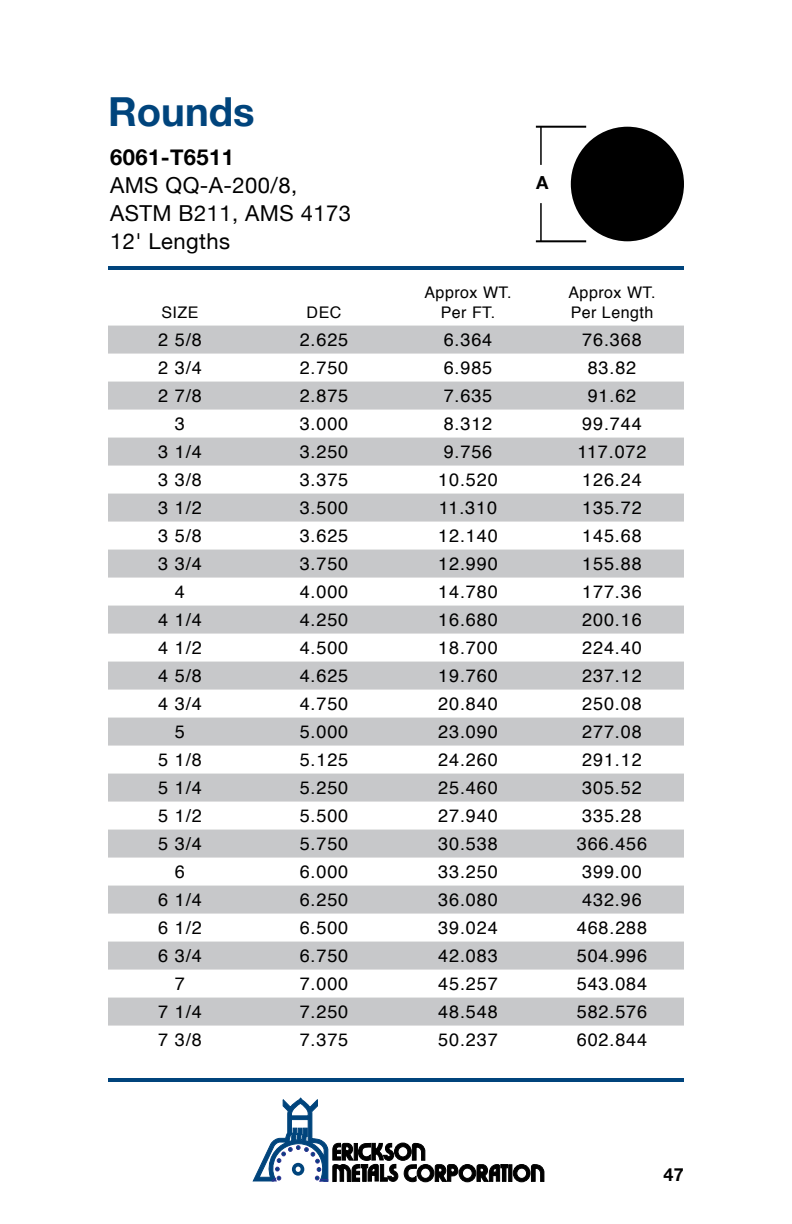
<style>
.page{position:relative;width:792px;height:1224px;background:#fff}
.page>*{position:absolute;margin:0;border:0;box-sizing:border-box;transform-origin:0 0}
.t1{font:700 40px "Helvetica Neue";color:#00447c}
.t2{font:22px/28px "Helvetica Neue";letter-spacing:.02em;color:#000}
.t3{font:700 22px "Helvetica Neue";letter-spacing:.02em;color:#000}
.t4{font:18px "Helvetica";letter-spacing:.05em;color:#000}
.t5{font:700 18px "Helvetica Neue";color:#000}
.t6{font:16px/19.2px "Helvetica";letter-spacing:.03em;color:#000;text-align:center}
</style>
<div class="page">
<div style="left:509px;top:1165px;width:3px;height:17px;border:1px solid #000"></div>
<svg style="left:531px;top:1164px;width:13px;height:18px"></svg>
<div style="left:513px;top:1165px;width:17px;height:17px;background:#000;border-radius:50%"></div>
<div style="left:513px;top:1164px;width:17px;height:18px;border:1px solid #000;border-radius:50%"></div>
<div style="left:517px;top:1168px;width:10px;height:10px;background:#fff;border-radius:50%"></div>
<div style="left:517px;top:1168px;width:10px;height:10px;border:1px solid #000;border-radius:50%"></div>
<div style="left:459px;top:1165px;width:17px;height:17px;background:#000;border-radius:50%"></div>
<div style="left:459px;top:1164px;width:17px;height:18px;border:1px solid #000;border-radius:50%"></div>
<div style="left:462px;top:1168px;width:10px;height:10px;background:#fff;border-radius:50%"></div>
<div style="left:462px;top:1168px;width:10px;height:10px;border:1px solid #000;border-radius:50%"></div>
<div style="left:417px;top:1165px;width:17px;height:17px;background:#000;border-radius:50%"></div>
<div style="left:417px;top:1164px;width:17px;height:18px;border:1px solid #000;border-radius:50%"></div>
<div style="left:421px;top:1168px;width:9px;height:10px;background:#fff;border-radius:50%"></div>
<div style="left:421px;top:1168px;width:9px;height:10px;border:1px solid #000;border-radius:50%"></div>
<svg style="left:435px;top:1164px;width:23px;height:18px"></svg>
<svg style="left:477px;top:1164px;width:31px;height:18px"></svg>
<svg style="left:253px;top:1098px;width:172px;height:85px"></svg>
<hr style="left:108px;top:1078px;width:576px;height:4px;background:#00447c">
<hr style="left:108px;top:266px;width:576px;height:4px;background:#00447c">
<svg style="left:108px;top:326px;width:576px;height:700px;fill:#c7c8ca"></svg>
<hr style="left:536px;top:126px;width:50px;height:2px;background:#000">
<hr style="left:536px;top:240px;width:50px;height:2px;background:#000">
<hr style="left:540px;top:127px;width:2px;height:38px;background:#000">
<hr style="left:540px;top:203px;width:2px;height:38px;background:#000">
<div style="left:571px;top:127px;width:113px;height:114px;background:#000;border-radius:50%"></div>
<h1 class="t1" style="left:108px;top:87px;width:148px">Rounds</h1>
<p class="t3" style="left:110px;top:144px;width:126px">6061-T6511</p>
<p class="t2" style="left:110px;top:171px;width:243px">AMS QQ-A-200/8,<br>ASTM B211, AMS 4173<br>12' Lengths</p>
<p class="t6" style="left:161px;top:303px;width:39px">SIZE</p>
<p class="t6" style="left:307px;top:303px;width:36px">DEC</p>
<p class="t5" style="left:536px;top:171px;width:14px">A</p>
<p class="t6" style="left:425px;top:284px;width:89px">Approx WT.<br>Per FT.</p>
<p class="t6" style="left:569px;top:284px;width:89px;text-align:left">Approx WT.<br>Per Length</p>
<p class="t4" style="left:158px;top:325px;width:45px">2 5/8</p>
<p class="t4" style="left:300px;top:325px;width:50px">2.625</p>
<p class="t4" style="left:444px;top:325px;width:50px">6.364</p>
<p class="t4" style="left:582px;top:325px;width:61px">76.368</p>
<p class="t4" style="left:158px;top:353px;width:45px">2 3/4</p>
<p class="t4" style="left:300px;top:353px;width:50px">2.750</p>
<p class="t4" style="left:444px;top:353px;width:50px">6.985</p>
<p class="t4" style="left:588px;top:353px;width:50px">83.82</p>
<p class="t4" style="left:158px;top:381px;width:45px">2 7/8</p>
<p class="t4" style="left:300px;top:381px;width:50px">2.875</p>
<p class="t4" style="left:444px;top:381px;width:50px">7.635</p>
<p class="t4" style="left:588px;top:381px;width:50px">91.62</p>
<p class="t4" style="left:175px;top:409px;width:12px">3</p>
<p class="t4" style="left:300px;top:409px;width:50px">3.000</p>
<p class="t4" style="left:444px;top:409px;width:50px">8.312</p>
<p class="t4" style="left:582px;top:409px;width:61px">99.744</p>
<p class="t4" style="left:158px;top:437px;width:45px">3 1/4</p>
<p class="t4" style="left:300px;top:437px;width:50px">3.250</p>
<p class="t4" style="left:444px;top:437px;width:50px">9.756</p>
<p class="t4" style="left:577px;top:437px;width:71px">117.072</p>
<p class="t4" style="left:158px;top:465px;width:45px">3 3/8</p>
<p class="t4" style="left:300px;top:465px;width:50px">3.375</p>
<p class="t4" style="left:438px;top:465px;width:61px">10.520</p>
<p class="t4" style="left:582px;top:465px;width:61px">126.24</p>
<p class="t4" style="left:158px;top:493px;width:45px">3 1/2</p>
<p class="t4" style="left:300px;top:493px;width:50px">3.500</p>
<p class="t4" style="left:439px;top:493px;width:60px">11.310</p>
<p class="t4" style="left:582px;top:493px;width:61px">135.72</p>
<p class="t4" style="left:158px;top:521px;width:45px">3 5/8</p>
<p class="t4" style="left:300px;top:521px;width:50px">3.625</p>
<p class="t4" style="left:438px;top:521px;width:61px">12.140</p>
<p class="t4" style="left:582px;top:521px;width:61px">145.68</p>
<p class="t4" style="left:158px;top:549px;width:45px">3 3/4</p>
<p class="t4" style="left:300px;top:549px;width:50px">3.750</p>
<p class="t4" style="left:438px;top:549px;width:61px">12.990</p>
<p class="t4" style="left:582px;top:549px;width:61px">155.88</p>
<p class="t4" style="left:175px;top:577px;width:12px">4</p>
<p class="t4" style="left:300px;top:577px;width:50px">4.000</p>
<p class="t4" style="left:438px;top:577px;width:61px">14.780</p>
<p class="t4" style="left:582px;top:577px;width:61px">177.36</p>
<p class="t4" style="left:158px;top:605px;width:45px">4 1/4</p>
<p class="t4" style="left:300px;top:605px;width:50px">4.250</p>
<p class="t4" style="left:438px;top:605px;width:61px">16.680</p>
<p class="t4" style="left:582px;top:605px;width:61px">200.16</p>
<p class="t4" style="left:158px;top:633px;width:45px">4 1/2</p>
<p class="t4" style="left:300px;top:633px;width:50px">4.500</p>
<p class="t4" style="left:438px;top:633px;width:61px">18.700</p>
<p class="t4" style="left:582px;top:633px;width:61px">224.40</p>
<p class="t4" style="left:158px;top:661px;width:45px">4 5/8</p>
<p class="t4" style="left:300px;top:661px;width:50px">4.625</p>
<p class="t4" style="left:438px;top:661px;width:61px">19.760</p>
<p class="t4" style="left:582px;top:661px;width:61px">237.12</p>
<p class="t4" style="left:158px;top:689px;width:45px">4 3/4</p>
<p class="t4" style="left:300px;top:689px;width:50px">4.750</p>
<p class="t4" style="left:438px;top:689px;width:61px">20.840</p>
<p class="t4" style="left:582px;top:689px;width:61px">250.08</p>
<p class="t4" style="left:175px;top:717px;width:12px">5</p>
<p class="t4" style="left:300px;top:717px;width:50px">5.000</p>
<p class="t4" style="left:438px;top:717px;width:61px">23.090</p>
<p class="t4" style="left:582px;top:717px;width:61px">277.08</p>
<p class="t4" style="left:158px;top:745px;width:45px">5 1/8</p>
<p class="t4" style="left:300px;top:745px;width:50px">5.125</p>
<p class="t4" style="left:438px;top:745px;width:61px">24.260</p>
<p class="t4" style="left:582px;top:745px;width:61px">291.12</p>
<p class="t4" style="left:158px;top:773px;width:45px">5 1/4</p>
<p class="t4" style="left:300px;top:773px;width:50px">5.250</p>
<p class="t4" style="left:438px;top:773px;width:61px">25.460</p>
<p class="t4" style="left:582px;top:773px;width:61px">305.52</p>
<p class="t4" style="left:158px;top:802px;width:45px">5 1/2</p>
<p class="t4" style="left:300px;top:802px;width:50px">5.500</p>
<p class="t4" style="left:438px;top:802px;width:61px">27.940</p>
<p class="t4" style="left:582px;top:802px;width:61px">335.28</p>
<p class="t4" style="left:158px;top:830px;width:45px">5 3/4</p>
<p class="t4" style="left:300px;top:830px;width:50px">5.750</p>
<p class="t4" style="left:438px;top:830px;width:61px">30.538</p>
<p class="t4" style="left:577px;top:830px;width:72px">366.456</p>
<p class="t4" style="left:175px;top:858px;width:12px">6</p>
<p class="t4" style="left:300px;top:858px;width:50px">6.000</p>
<p class="t4" style="left:438px;top:858px;width:61px">33.250</p>
<p class="t4" style="left:582px;top:858px;width:61px">399.00</p>
<p class="t4" style="left:158px;top:886px;width:45px">6 1/4</p>
<p class="t4" style="left:300px;top:886px;width:50px">6.250</p>
<p class="t4" style="left:438px;top:886px;width:61px">36.080</p>
<p class="t4" style="left:582px;top:886px;width:61px">432.96</p>
<p class="t4" style="left:158px;top:914px;width:45px">6 1/2</p>
<p class="t4" style="left:300px;top:914px;width:50px">6.500</p>
<p class="t4" style="left:438px;top:914px;width:61px">39.024</p>
<p class="t4" style="left:577px;top:914px;width:72px">468.288</p>
<p class="t4" style="left:158px;top:942px;width:45px">6 3/4</p>
<p class="t4" style="left:300px;top:942px;width:50px">6.750</p>
<p class="t4" style="left:438px;top:942px;width:61px">42.083</p>
<p class="t4" style="left:577px;top:942px;width:72px">504.996</p>
<p class="t4" style="left:175px;top:970px;width:12px">7</p>
<p class="t4" style="left:300px;top:970px;width:50px">7.000</p>
<p class="t4" style="left:438px;top:970px;width:61px">45.257</p>
<p class="t4" style="left:577px;top:970px;width:72px">543.084</p>
<p class="t4" style="left:158px;top:998px;width:45px">7 1/4</p>
<p class="t4" style="left:300px;top:998px;width:50px">7.250</p>
<p class="t4" style="left:438px;top:998px;width:61px">48.548</p>
<p class="t4" style="left:577px;top:998px;width:72px">582.576</p>
<p class="t4" style="left:158px;top:1026px;width:45px">7 3/8</p>
<p class="t4" style="left:300px;top:1026px;width:50px">7.375</p>
<p class="t4" style="left:438px;top:1026px;width:61px">50.237</p>
<p class="t4" style="left:577px;top:1026px;width:72px">602.844</p>
<p class="t5" style="left:663px;top:1163px;width:22px">47</p>
</div>
